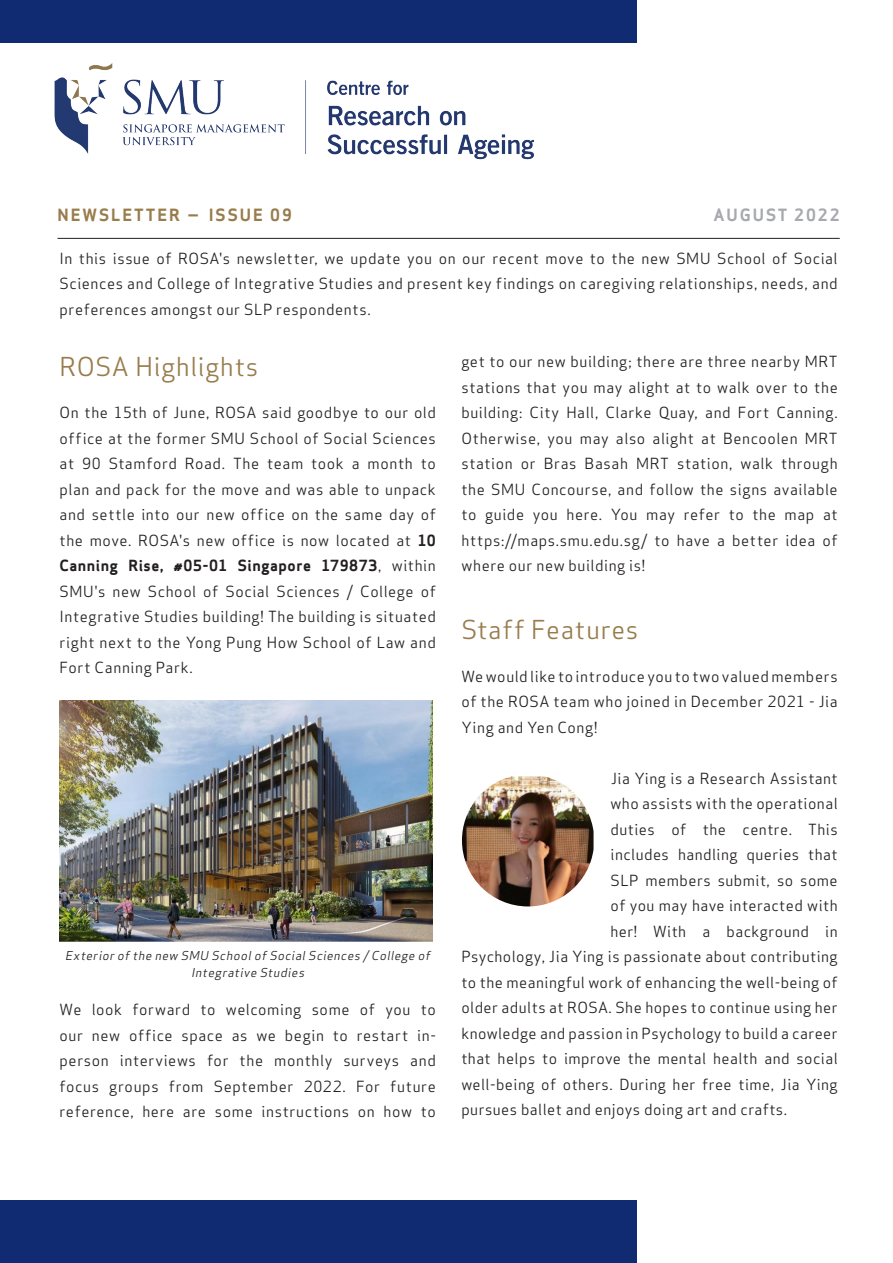
<style>
.page{position:relative;width:893px;height:1263px;background:#fff}
.page>*{position:absolute;margin:0;border:0;box-sizing:border-box;transform-origin:0 0}
.t1{font:25.5px "Apex Sans Book T";letter-spacing:.03em;color:#987c4c}
.t2{font:16.5px "Apex Sans Bold T";letter-spacing:.12em;color:#987c4c}
.IssueDate{font:16.5px "Apex Sans Bold T";letter-spacing:.12em;color:#a8a9ad}
.BodyContent{font:15px/25.5px "Apex Sans Book T";letter-spacing:.03em;color:#231f20;text-align:justify}
.t3{font:italic 12px/17.4px "Apex Sans Book T";color:#231f20;text-align:center}
.s1{font-family:"Apex Sans Bold T"}
</style>
<div class="page">
<div style="left:0;top:1200px;width:636px;height:63px;background:#102b72"></div>
<img style="left:54px;top:63px;width:481px;height:97px">
<div style="left:0;top:0;width:636px;height:43px;background:#102b72"></div>
<img style="left:60px;top:700px;width:373px;height:241px">
<img style="left:462px;top:776px;width:131px;height:130px">
<hr style="left:58px;top:238px;width:782px;height:1px;background:#231f20">
<p class="t2" style="left:58px;top:204px;width:236px">NEWSLETTER - ISSUE 09</p>
<p class="IssueDate" style="left:714px;top:204px;width:128px">AUGUST 2022</p>
<p class="BodyContent" style="left:60px;top:245px;width:780px">In this issue of ROSA's newsletter, we update you on our recent move to the new SMU School of Social Sciences and College of Integrative Studies and present key findings on caregiving relationships, needs, and preferences amongst our SLP respondents.</p>
<p class="t1" style="left:60px;top:350px;width:200px">ROSA Highlights</p>
<p class="BodyContent" style="left:60px;top:400px;width:378px">On the 15th of June, ROSA said goodbye to our old office at the former SMU School of Social Sciences at 90 Stamford Road. The team took a month to plan and pack for the move and was able to unpack and settle into our new office on the same day of the move. ROSA's new office is now located at <span class="s1">10<br>Canning Rise, #05-01 Singapore 179873</span>, within SMU's new School of Social Sciences / College of Integrative Studies building! The building is situated right next to the Yong Pung How School of Law and Fort Canning Park.</p>
<p class="t3" style="left:65px;top:946px;width:369px">Exterior of the new SMU Schoolof SocialSciences / College of<br>Integrative Studies</p>
<p class="BodyContent" style="left:60px;top:997px;width:378px">We look forward to welcoming some of you to our new office space as we begin to restart in&shy;person interviews for the monthly surveys and focus groups from September 2022. For future reference, here are some instructions on how to</p>
<p class="BodyContent" style="left:461px;top:349px;width:378px">get to our new building; there are three nearby MRT stations that you may alight at to walk over to the building: City Hall, Clarke Quay, and Fort Canning.<br>Otherwise, you may also alight at Bencoolen MRT station or Bras Basah MRT station, walk through the SMU Concourse, and follow the signs available to guide you here. You may refer to the map at https://maps.smu.edu.sg/ to have a better idea of where our new building is!</p>
<p class="t1" style="left:461px;top:613px;width:178px">Staff Features</p>
<p class="BodyContent" style="left:461px;top:663px;width:378px">We would like to introduce you to two valued members of the ROSA team who joined in December 2021 - Jia Ying and Yen Cong!</p>
<p class="BodyContent" style="left:611px;top:765px;width:228px">Jia Ying is a Research Assistant</p>
<p class="BodyContent" style="left:611px;top:791px;width:229px">who assists with the operational</p>
<p class="BodyContent" style="left:611px;top:816px;width:229px">duties of the centre. This</p>
<p class="BodyContent" style="left:611px;top:842px;width:229px">includes handling queries that</p>
<p class="BodyContent" style="left:611px;top:867px;width:229px">SLP members submit, so some</p>
<p class="BodyContent" style="left:611px;top:893px;width:229px">of you may have interacted with</p>
<p class="BodyContent" style="left:611px;top:918px;width:229px">her! With a background in</p>
<p class="BodyContent" style="left:461px;top:944px;width:378px">Psychology, Jia Ying is passionate about contributing</p>
<p class="BodyContent" style="left:461px;top:969px;width:378px">to the meaningful work of enhancing the well-being of</p>
<p class="BodyContent" style="left:461px;top:995px;width:378px">older adults at ROSA. She hopes to continue using her</p>
<p class="BodyContent" style="left:461px;top:1020px;width:378px">knowledge and passion in Psychology to build a career</p>
<p class="BodyContent" style="left:461px;top:1046px;width:378px">that helps to improve the mental health and social</p>
<p class="BodyContent" style="left:461px;top:1071px;width:378px">well-being of others. During her free time, Jia Ying</p>
<p class="BodyContent" style="left:461px;top:1097px;width:327px">pursues ballet and enjoys doing art and crafts.</p>
</div>
